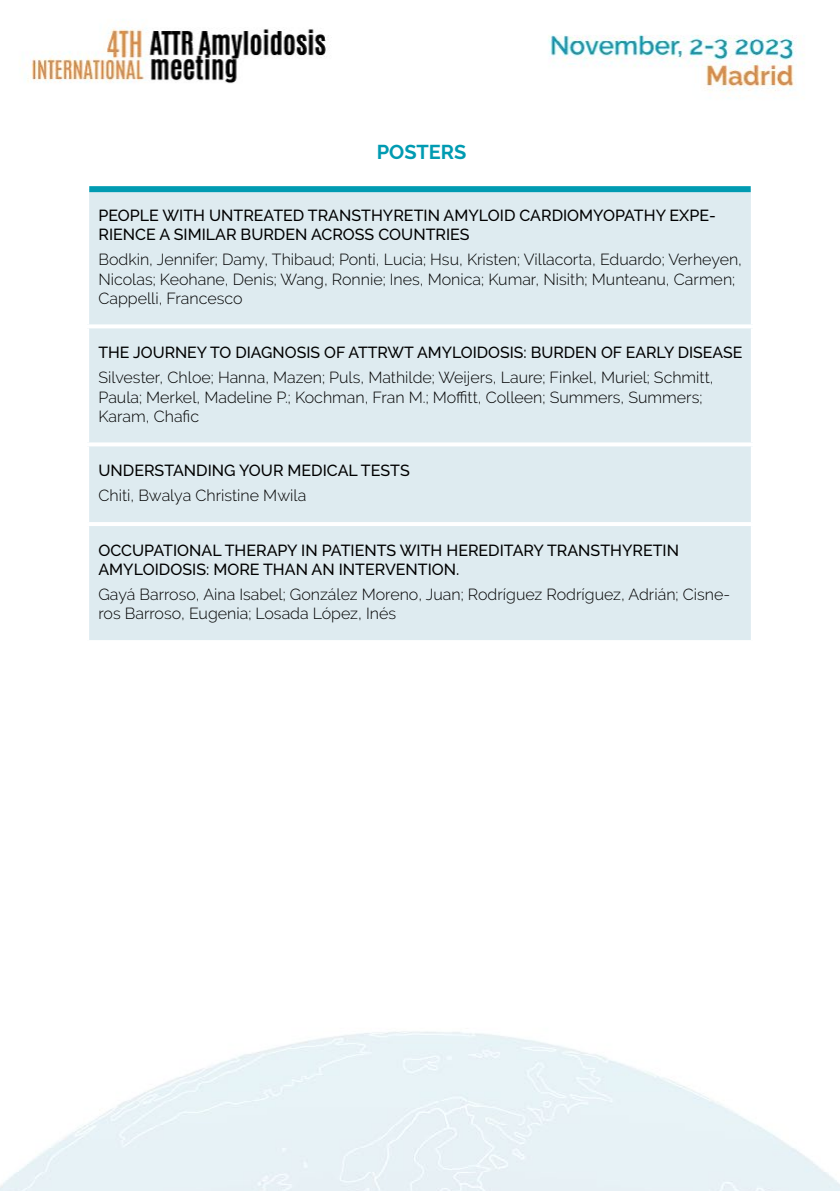
<style>
.page{position:relative;width:840px;height:1191px;background:#fff}
.page>*{position:absolute;margin:0;border:0;box-sizing:border-box;transform-origin:0 0}
.t1{font:700 20px "Raleway";color:#009bb2}
.t2{font:300 16px/19.2px "Raleway";color:#000}
.t3{font:500 16px/19.2px "Raleway";color:#000}
</style>
<div class="page">
<img style="left:0;top:22px;width:839px;height:1169px">
<div style="left:87px;top:115px;width:665px;height:74px;background:#fff"></div>
<div style="left:89px;top:192px;width:661px;height:448px;background:#deebf0"></div>
<div style="left:89px;top:186px;width:661px;height:6px;background:#009bb2"></div>
<hr style="left:85px;top:113px;width:669px;height:4px;background:#fff">
<hr style="left:85px;top:117px;width:4px;height:72px;background:#fff">
<hr style="left:750px;top:117px;width:4px;height:72px;background:#fff">
<hr style="left:85px;top:189px;width:4px;height:135px;background:#fff">
<svg style="left:750px;top:189px;width:4px;height:135px"></svg>
<svg style="left:85px;top:324px;width:669px;height:4px"></svg>
<hr style="left:85px;top:328px;width:4px;height:114px;background:#fff">
<svg style="left:750px;top:328px;width:4px;height:114px"></svg>
<svg style="left:85px;top:442px;width:669px;height:4px"></svg>
<hr style="left:85px;top:446px;width:4px;height:76px;background:#fff">
<svg style="left:750px;top:446px;width:4px;height:76px"></svg>
<hr style="left:85px;top:522px;width:669px;height:4px;background:#fff">
<hr style="left:85px;top:526px;width:4px;height:114px;background:#fff">
<svg style="left:750px;top:526px;width:4px;height:114px"></svg>
<hr style="left:85px;top:640px;width:669px;height:4px;background:#fff">
<p class="t1" style="left:376px;top:140px;width:91px">POSTERS</p>
<p class="t3" style="left:98px;top:206px;width:618px">PEOPLE WITH UNTREATED TRANSTHYRETIN AMYLOID CARDIOMYOPATHY EXPE-<br>RIENCE A SIMILAR BURDEN ACROSS COUNTRIES</p>
<p class="t2" style="left:98px;top:250px;width:644px">Bodkin, Jennifer; Damy, Thibaud; Ponti, Lucia; Hsu, Kristen; Villacorta, Eduardo; Verheyen,<br>Nicolas; Keohane, Denis; Wang, Ronnie; Ines, Monica; Kumar, Nisith; Munteanu, Carmen;<br>Cappelli, Francesco</p>
<p class="t3" style="left:98px;top:343px;width:645px">THE JOURNEY TO DIAGNOSIS OF ATTRWT AMYLOIDOSIS: BURDEN OF EARLY DISEASE</p>
<p class="t2" style="left:98px;top:368px;width:616px">Silvester, Chloe; Hanna, Mazen; Puls, Mathilde; Weijers, Laure; Finkel, Muriel; Schmitt,<br>Paula; Merkel, Madeline P.; Kochman, Fran M.; Moffitt, Colleen; Summers, Summers;<br>Karam, Chafic</p>
<p class="t3" style="left:98px;top:461px;width:312px">UNDERSTANDING YOUR MEDICAL TESTS</p>
<p class="t2" style="left:98px;top:486px;width:209px">Chiti, Bwalya Christine Mwila</p>
<p class="t3" style="left:98px;top:541px;width:581px">OCCUPATIONAL THERAPY IN PATIENTS WITH HEREDITARY TRANSTHYRETIN<br>AMYLOIDOSIS: MORE THAN AN INTERVENTION.</p>
<p class="t2" style="left:98px;top:585px;width:632px">Gayá Barroso, Aina Isabel; González Moreno, Juan; Rodríguez Rodríguez, Adrián; Cisne&shy;ros Barroso, Eugenia; Losada López, Inés</p>
</div>
